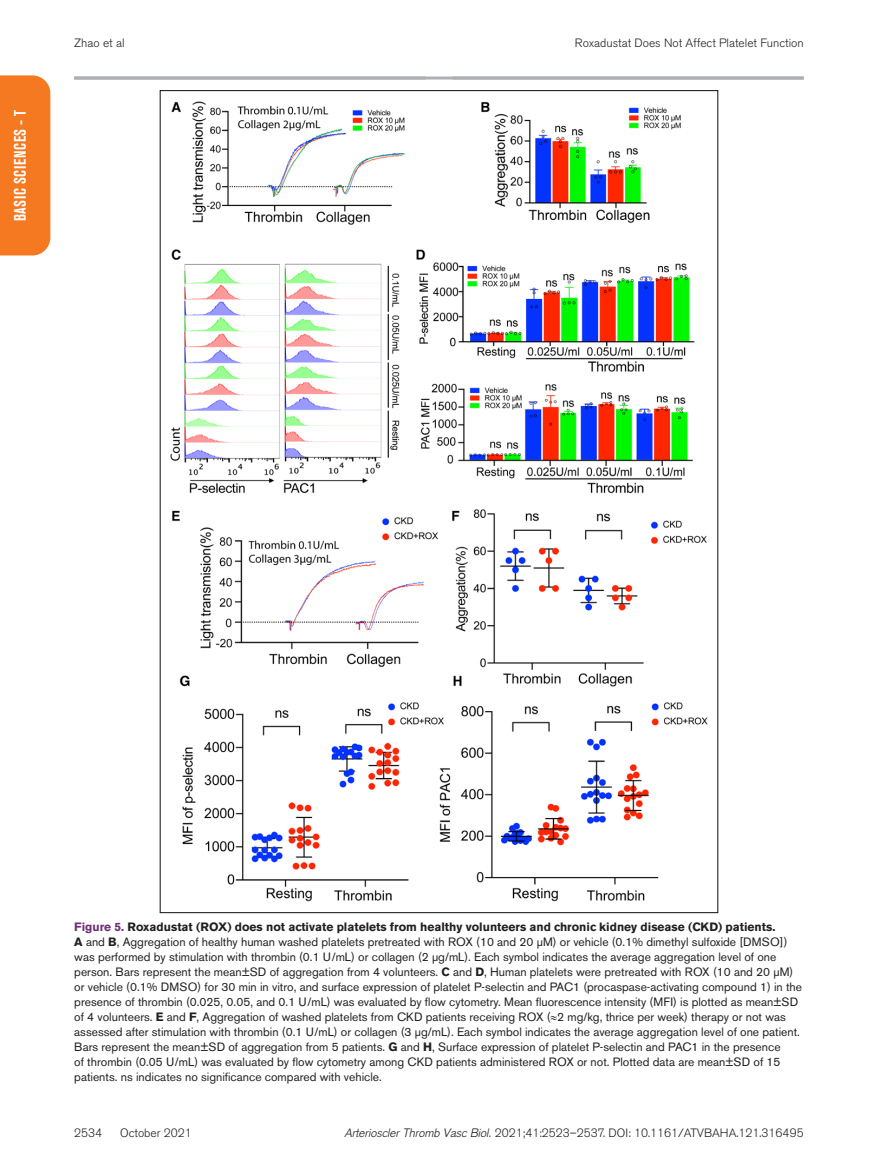
<style>
.page{position:relative;width:878px;height:1175px;background:#fff}
.page>*{position:absolute;margin:0;border:0;box-sizing:border-box;transform-origin:0 0}
.t1{font:700 condensed 16.5px "Akzidenz Grotesk BE";color:#fff;scale:.9 1}
.t2{font:12px/15px "Akzidenz Grotesk BE";color:#231f20}
.t3{font:300 12px "Akzidenz Grotesk BE";color:#231f20}
.s1{font-weight:700;color:#6e2f76}
.s2{font-weight:700}
.s3{font-family:"Akzidenz Grotesk";font-style:italic}
</style>
<div class="page">
<div style="left:0;top:75px;width:50px;height:180px;background:#f47921"></div>
<hr style="left:74px;top:76px;width:729px;height:4px;background:#b9babe">
<svg style="left:159px;top:90px;width:559px;height:823px"></svg>
<h1 class="t1" style="left:11px;top:221px;width:125px;rotate:-90deg">Basic Sciences - T</h1>
<p class="t3" style="left:74px;top:36px;width:52px">Zhao et al</p>
<p class="t3" style="left:575px;top:36px;width:230px">Roxadustat Does Not Affect Platelet Function</p>
<p class="t2" style="left:74px;top:919px;width:729px"><span class="s1">Figure 5.</span> <span class="s2">Roxadustat (ROX) does not activate platelets from healthy volunteers and chronic kidney disease (CKD) patients.<br>A</span> and <span class="s2">B</span>, Aggregation of healthy human washed platelets pretreated with ROX (10 and 20 μM) or vehicle (0.1% dimethyl sulfoxide [DMSO]) was performed by stimulation with thrombin (0.1 U/mL) or collagen (2 μg/mL). Each symbol indicates the average aggregation level of one person. Bars represent the mean±SD of aggregation from 4 volunteers. <span class="s2">C</span> and <span class="s2">D</span>, Human platelets were pretreated with ROX (10 and 20 μM) or vehicle (0.1% DMSO) for 30 min in vitro, and surface expression of platelet P-selectin and PAC1 (procaspase-activating compound 1) in the presence of thrombin (0.025, 0.05, and 0.1 U/mL) was evaluated by flow cytometry. Mean fluorescence intensity (MFI) is plotted as mean±SD of 4 volunteers. <span class="s2">E</span> and <span class="s2">F</span>, Aggregation of washed platelets from CKD patients receiving ROX (≈2 mg/kg, thrice per week) therapy or not was assessed after stimulation with thrombin (0.1 U/mL) or collagen (3 μg/mL). Each symbol indicates the average aggregation level of one patient.<br>Bars represent the mean±SD of aggregation from 5 patients. <span class="s2">G</span> and <span class="s2">H</span>, Surface expression of platelet P-selectin and PAC1 in the presence<br>of thrombin (0.05 U/mL) was evaluated by flow cytometry among CKD patients administered ROX or not. Plotted data are mean±SD of 15 patients. ns indicates no significance compared with vehicle.</p>
<p class="t3" style="left:74px;top:1126px;width:29px">2534</p>
<p class="t3" style="left:120px;top:1126px;width:73px">October 2021</p>
<p class="t3" style="left:344px;top:1126px;width:461px"><span class="s3">Arterioscler Thromb Vasc Biol.</span> 2021;41:2523–2537. DOI: 10.1161/ATVBAHA.121.316495</p>
</div>
